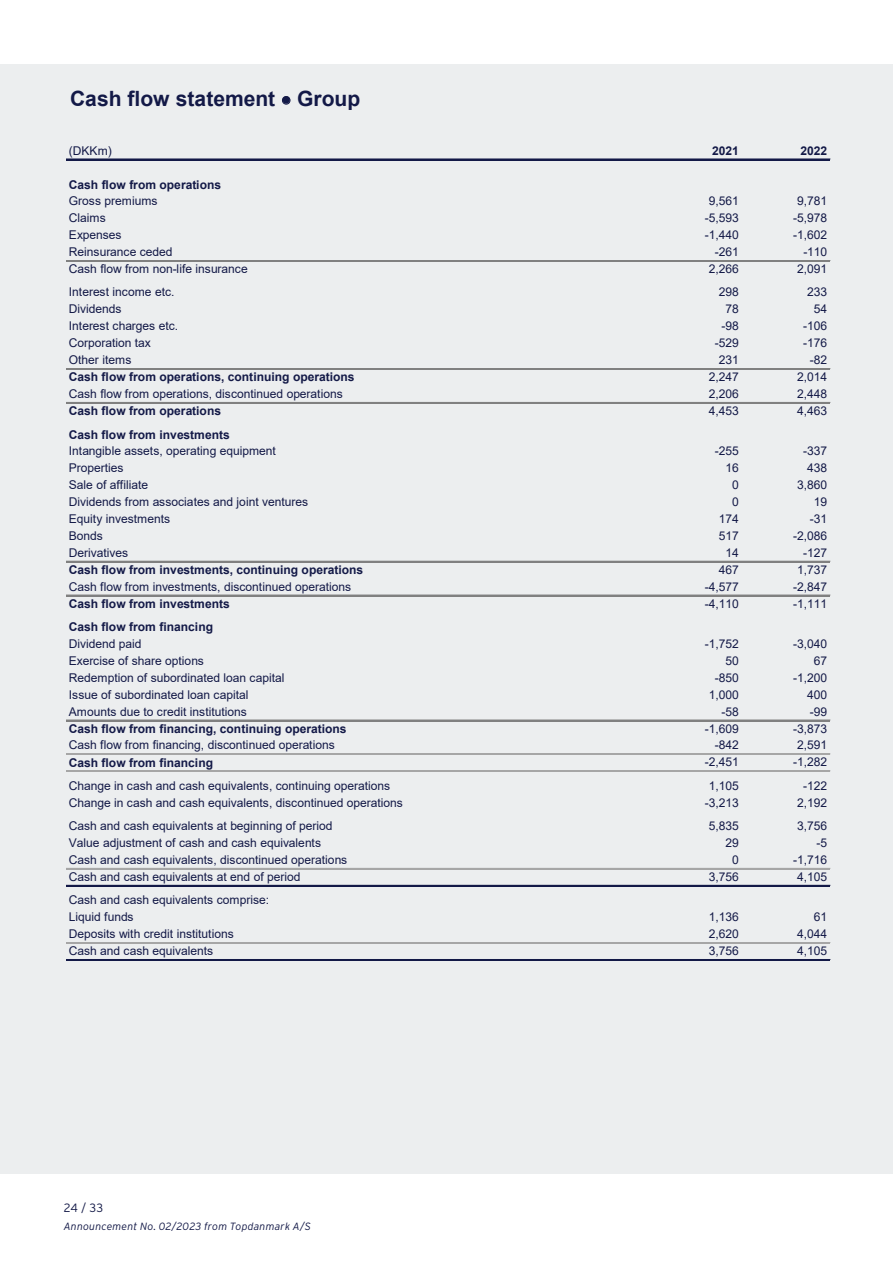
<style>
.page{position:relative;width:893px;height:1263px;background:#fff}
.page>*{position:absolute;margin:0;border:0;box-sizing:border-box;transform-origin:0 0}
.t1{font:700 21px "Arial";color:#131947}
.t2{font:12px/17px "Arial";letter-spacing:-.005em;color:#131947}
.t3{font:700 12px "Arial";color:#131947}
.t4{font:300 12px "Interstate";color:#131947}
.t5{font:italic 300 10.5px "Interstate";letter-spacing:.015em;color:#131947}
</style>
<div class="page">
<div style="left:0;top:64px;width:893px;height:1110px;background:#eceeef"></div>
<hr style="left:66px;top:159px;width:764px;height:1px;background:#131947">
<hr style="left:66px;top:260px;width:764px;height:2px;background:#808080">
<hr style="left:66px;top:368px;width:764px;height:2px;background:#808080">
<hr style="left:66px;top:402px;width:764px;height:2px;background:#808080">
<hr style="left:66px;top:561px;width:764px;height:1px;background:#808080">
<hr style="left:66px;top:595px;width:764px;height:1px;background:#808080">
<hr style="left:66px;top:720px;width:764px;height:1px;background:#808080">
<hr style="left:66px;top:754px;width:764px;height:1px;background:#a6a6a6">
<hr style="left:66px;top:770px;width:764px;height:1px;background:#a6a6a6">
<hr style="left:66px;top:771px;width:764px;height:1px;background:#a6a6a6">
<hr style="left:66px;top:868px;width:764px;height:2px;background:#a6a6a6">
<hr style="left:66px;top:885px;width:764px;height:2px;background:#131947">
<hr style="left:66px;top:942px;width:764px;height:2px;background:#a6a6a6">
<hr style="left:66px;top:959px;width:764px;height:2px;background:#131947">
<h1 class="t1" style="left:70px;top:84px;width:292px">Cash flow statement • Group</h1>
<p class="t2" style="left:69px;top:142px;width:45px">(DKKm)</p>
<p class="t3" style="left:712px;top:142px;width:28px">2021</p>
<p class="t3" style="left:801px;top:142px;width:28px">2022</p>
<p class="t3" style="left:69px;top:176px;width:154px">Cash flow from operations</p>
<p class="t2" style="left:69px;top:193px;width:90px">Gross premiums</p>
<p class="t2" style="left:709px;top:193px;width:32px">9,561</p>
<p class="t2" style="left:797px;top:193px;width:32px">9,781</p>
<p class="t2" style="left:69px;top:209px;width:38px">Claims</p>
<p class="t2" style="left:705px;top:209px;width:36px">-5,593</p>
<p class="t2" style="left:793px;top:209px;width:36px">-5,978</p>
<p class="t2" style="left:69px;top:226px;width:54px">Expenses</p>
<p class="t2" style="left:705px;top:226px;width:36px">-1,440</p>
<p class="t2" style="left:793px;top:226px;width:36px">-1,602</p>
<p class="t2" style="left:69px;top:243px;width:105px">Reinsurance ceded</p>
<p class="t2" style="left:715px;top:243px;width:25px">-261</p>
<p class="t2" style="left:803px;top:243px;width:25px">-110</p>
<p class="t2" style="left:69px;top:260px;width:180px">Cash flow from non-life insurance</p>
<p class="t2" style="left:709px;top:260px;width:32px">2,266</p>
<p class="t2" style="left:797px;top:260px;width:32px">2,091</p>
<p class="t2" style="left:69px;top:284px;width:107px">Interest income etc.</p>
<p class="t2" style="left:719px;top:284px;width:22px">298</p>
<p class="t2" style="left:807px;top:284px;width:22px">233</p>
<p class="t2" style="left:69px;top:301px;width:54px">Dividends</p>
<p class="t2" style="left:726px;top:301px;width:15px">78</p>
<p class="t2" style="left:814px;top:301px;width:15px">54</p>
<p class="t2" style="left:69px;top:317px;width:111px">Interest charges etc.</p>
<p class="t2" style="left:722px;top:317px;width:19px">-98</p>
<p class="t2" style="left:803px;top:317px;width:25px">-106</p>
<p class="t2" style="left:69px;top:334px;width:84px">Corporation tax</p>
<p class="t2" style="left:715px;top:334px;width:25px">-529</p>
<p class="t2" style="left:803px;top:334px;width:25px">-176</p>
<p class="t2" style="left:69px;top:351px;width:64px">Other items</p>
<p class="t2" style="left:719px;top:351px;width:22px">231</p>
<p class="t2" style="left:810px;top:351px;width:19px">-82</p>
<p class="t3" style="left:69px;top:369px;width:287px">Cash flow from operations, continuing operations</p>
<p class="t2" style="left:709px;top:368px;width:32px">2,247</p>
<p class="t2" style="left:797px;top:368px;width:32px">2,014</p>
<p class="t2" style="left:69px;top:385px;width:275px">Cash flow from operations, discontinued operations</p>
<p class="t2" style="left:709px;top:385px;width:32px">2,206</p>
<p class="t2" style="left:797px;top:385px;width:32px">2,448</p>
<p class="t3" style="left:69px;top:403px;width:154px">Cash flow from operations</p>
<p class="t2" style="left:709px;top:402px;width:32px">4,453</p>
<p class="t2" style="left:797px;top:402px;width:32px">4,463</p>
<p class="t3" style="left:69px;top:426px;width:162px">Cash flow from investments</p>
<p class="t2" style="left:69px;top:442px;width:209px">Intangible assets, operating equipment</p>
<p class="t2" style="left:715px;top:442px;width:25px">-255</p>
<p class="t2" style="left:803px;top:442px;width:25px">-337</p>
<p class="t2" style="left:69px;top:459px;width:56px">Properties</p>
<p class="t2" style="left:725px;top:459px;width:15px">16</p>
<p class="t2" style="left:807px;top:459px;width:22px">438</p>
<p class="t2" style="left:69px;top:476px;width:81px">Sale of affiliate</p>
<p class="t2" style="left:732px;top:476px;width:8px">0</p>
<p class="t2" style="left:797px;top:476px;width:32px">3,860</p>
<p class="t2" style="left:69px;top:493px;width:241px">Dividends from associates and joint ventures</p>
<p class="t2" style="left:732px;top:493px;width:8px">0</p>
<p class="t2" style="left:814px;top:493px;width:15px">19</p>
<p class="t2" style="left:69px;top:510px;width:103px">Equity investments</p>
<p class="t2" style="left:719px;top:510px;width:22px">174</p>
<p class="t2" style="left:810px;top:510px;width:19px">-31</p>
<p class="t2" style="left:69px;top:527px;width:36px">Bonds</p>
<p class="t2" style="left:719px;top:527px;width:22px">517</p>
<p class="t2" style="left:793px;top:527px;width:36px">-2,086</p>
<p class="t2" style="left:69px;top:544px;width:61px">Derivatives</p>
<p class="t2" style="left:725px;top:544px;width:15px">14</p>
<p class="t2" style="left:803px;top:544px;width:25px">-127</p>
<p class="t3" style="left:69px;top:561px;width:296px">Cash flow from investments, continuing operations</p>
<p class="t2" style="left:719px;top:561px;width:22px">467</p>
<p class="t2" style="left:797px;top:561px;width:32px">1,737</p>
<p class="t2" style="left:69px;top:578px;width:284px">Cash flow from investments, discontinued operations</p>
<p class="t2" style="left:705px;top:578px;width:36px">-4,577</p>
<p class="t2" style="left:793px;top:578px;width:36px">-2,847</p>
<p class="t3" style="left:69px;top:595px;width:162px">Cash flow from investments</p>
<p class="t2" style="left:705px;top:595px;width:36px">-4,110</p>
<p class="t2" style="left:793px;top:595px;width:36px">-1,111</p>
<p class="t3" style="left:69px;top:619px;width:146px">Cash flow from financing</p>
<p class="t2" style="left:69px;top:635px;width:74px">Dividend paid</p>
<p class="t2" style="left:705px;top:635px;width:36px">-1,752</p>
<p class="t2" style="left:793px;top:635px;width:36px">-3,040</p>
<p class="t2" style="left:69px;top:652px;width:137px">Exercise of share options</p>
<p class="t2" style="left:725px;top:652px;width:15px">50</p>
<p class="t2" style="left:814px;top:652px;width:15px">67</p>
<p class="t2" style="left:69px;top:669px;width:217px">Redemption of subordinated loan capital</p>
<p class="t2" style="left:715px;top:669px;width:25px">-850</p>
<p class="t2" style="left:793px;top:669px;width:36px">-1,200</p>
<p class="t2" style="left:69px;top:686px;width:181px">Issue of subordinated loan capital</p>
<p class="t2" style="left:709px;top:686px;width:32px">1,000</p>
<p class="t2" style="left:807px;top:686px;width:22px">400</p>
<p class="t2" style="left:69px;top:703px;width:180px">Amounts due to credit institutions</p>
<p class="t2" style="left:721px;top:703px;width:19px">-58</p>
<p class="t2" style="left:810px;top:703px;width:19px">-99</p>
<p class="t3" style="left:69px;top:720px;width:279px">Cash flow from financing, continuing operations</p>
<p class="t2" style="left:705px;top:720px;width:36px">-1,609</p>
<p class="t2" style="left:793px;top:720px;width:36px">-3,873</p>
<p class="t2" style="left:69px;top:737px;width:267px">Cash flow from financing, discontinued operations</p>
<p class="t2" style="left:715px;top:737px;width:25px">-842</p>
<p class="t2" style="left:797px;top:737px;width:32px">2,591</p>
<p class="t3" style="left:69px;top:754px;width:146px">Cash flow from financing</p>
<p class="t2" style="left:705px;top:754px;width:36px">-2,451</p>
<p class="t2" style="left:793px;top:754px;width:36px">-1,282</p>
<p class="t2" style="left:69px;top:777px;width:323px">Change in cash and cash equivalents, continuing operations</p>
<p class="t2" style="left:709px;top:777px;width:32px">1,105</p>
<p class="t2" style="left:803px;top:777px;width:25px">-122</p>
<p class="t2" style="left:69px;top:794px;width:336px">Change in cash and cash equivalents, discontinued operations</p>
<p class="t2" style="left:705px;top:794px;width:36px">-3,213</p>
<p class="t2" style="left:797px;top:794px;width:32px">2,192</p>
<p class="t2" style="left:69px;top:817px;width:265px">Cash and cash equivalents at beginning of period</p>
<p class="t2" style="left:709px;top:817px;width:32px">5,835</p>
<p class="t2" style="left:797px;top:817px;width:32px">3,756</p>
<p class="t2" style="left:69px;top:834px;width:254px">Value adjustment of cash and cash equivalents</p>
<p class="t2" style="left:725px;top:834px;width:15px">29</p>
<p class="t2" style="left:817px;top:834px;width:12px">-5</p>
<p class="t2" style="left:69px;top:851px;width:280px">Cash and cash equivalents, discontinued operations</p>
<p class="t2" style="left:732px;top:851px;width:8px">0</p>
<p class="t2" style="left:793px;top:851px;width:36px">-1,716</p>
<p class="t2" style="left:69px;top:868px;width:233px">Cash and cash equivalents at end of period</p>
<p class="t2" style="left:709px;top:868px;width:32px">3,756</p>
<p class="t2" style="left:797px;top:868px;width:32px">4,105</p>
<p class="t2" style="left:69px;top:891px;width:202px">Cash and cash equivalents comprise:<br>Liquid funds</p>
<p class="t2" style="left:709px;top:908px;width:32px">1,136</p>
<p class="t2" style="left:814px;top:908px;width:15px">61</p>
<p class="t2" style="left:69px;top:925px;width:166px">Deposits with credit institutions</p>
<p class="t2" style="left:709px;top:925px;width:32px">2,620</p>
<p class="t2" style="left:797px;top:925px;width:32px">4,044</p>
<p class="t2" style="left:69px;top:942px;width:146px">Cash and cash equivalents</p>
<p class="t2" style="left:709px;top:942px;width:32px">3,756</p>
<p class="t2" style="left:797px;top:942px;width:32px">4,105</p>
<p class="t4" style="left:64px;top:1199px;width:41px">24 / 33</p>
<p class="t5" style="left:64px;top:1218px;width:249px">Announcement No. 02/2023 from Topdanmark A/S</p>
</div>
